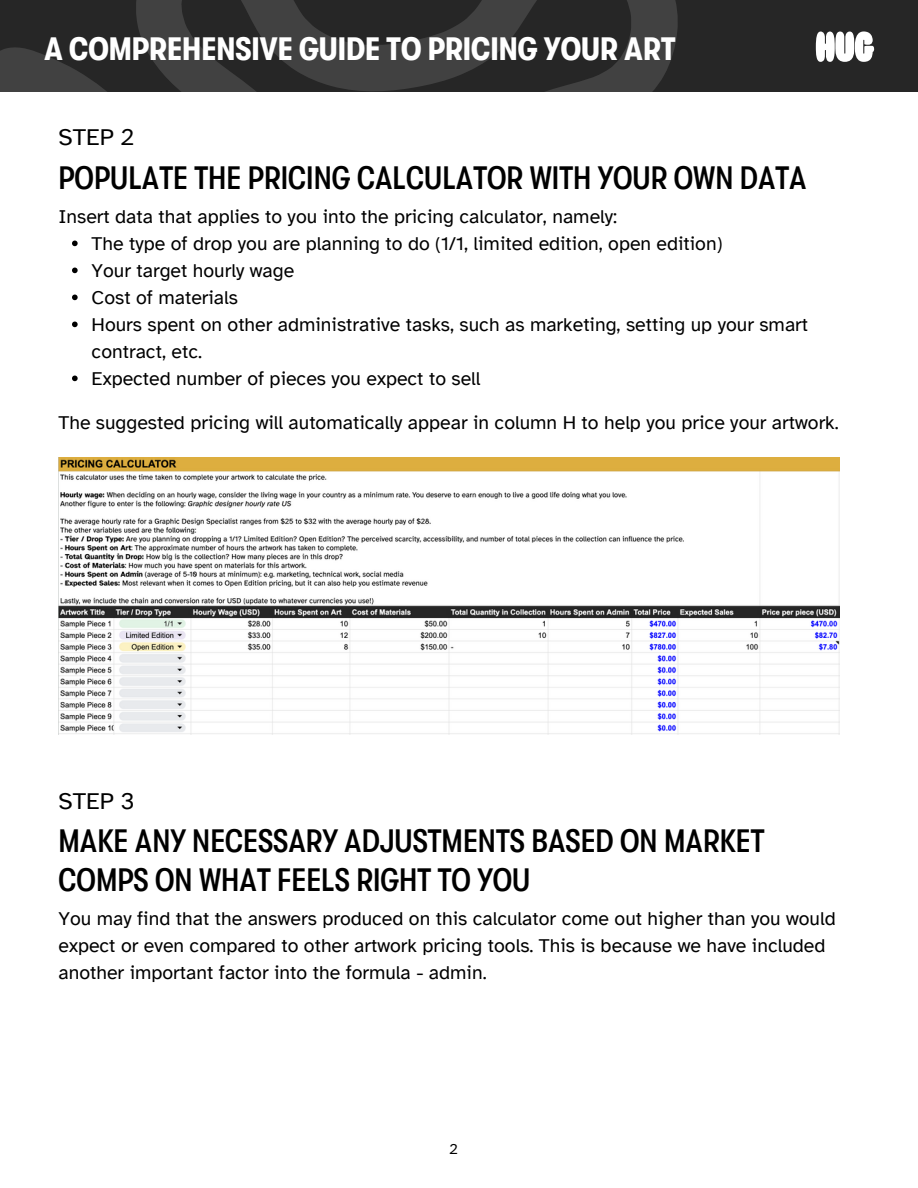
<style>
.page{position:relative;width:918px;height:1188px;background:#fff}
.page>*{position:absolute;margin:0;border:0;box-sizing:border-box;transform-origin:0 0}
.t1{font:500 condensed 32.25px/38.2px "GT Walsheim";color:#000}
.t2{font:700 condensed 32.25px "GT Walsheim";color:#fff}
.t3{font:24px "Atkinson Hyperlegible";color:#000}
.t4{font:19.5px/27px "Atkinson Hyperlegible";color:#000}
.t5{font:15px "Atkinson Hyperlegible";color:#000}
</style>
<div class="page">
<div style="left:0;top:0;width:918px;height:91px;background:#262626"></div>
<svg style="left:0;top:0;width:721px;height:322px"></svg>
<svg style="left:816px;top:31px;width:58px;height:31px;background:#d0d0d0"></svg>
<img style="left:59px;top:457px;width:780px;height:277px">
<svg style="left:72px;top:241px;width:6px;height:5px"></svg>
<svg style="left:72px;top:268px;width:6px;height:5px"></svg>
<svg style="left:72px;top:295px;width:6px;height:5px"></svg>
<svg style="left:72px;top:322px;width:6px;height:5px"></svg>
<svg style="left:72px;top:376px;width:6px;height:5px"></svg>
<p class="t2" style="left:44px;top:31px;width:633px">A COMPREHENSIVE GUIDE TO PRICING YOUR ART</p>
<p class="t3" style="left:59px;top:122px;width:77px">STEP 2</p>
<p class="t1" style="left:59px;top:159px;width:750px">POPULATE THE PRICING CALCULATOR WITH YOUR OWN DATA</p>
<p class="t4" style="left:59px;top:203px;width:560px">Insert data that applies to you into the pricing calculator, namely:</p>
<p class="t4" style="left:92px;top:230px;width:632px">The type of drop you are planning to do (1/1, limited edition, open edition)</p>
<p class="t4" style="left:92px;top:257px;width:204px">Your target hourly wage</p>
<p class="t4" style="left:92px;top:284px;width:148px">Cost of materials</p>
<p class="t4" style="left:92px;top:311px;width:718px">Hours spent on other administrative tasks, such as marketing, setting up your smart contract, etc.</p>
<p class="t4" style="left:92px;top:365px;width:390px">Expected number of pieces you expect to sell</p>
<p class="t4" style="left:59px;top:409px;width:782px">The suggested pricing will automatically appear in column H to help you price your artwork.</p>
<p class="t3" style="left:59px;top:786px;width:78px">STEP 3</p>
<p class="t1" style="left:59px;top:823px;width:708px">MAKE ANY NECESSARY ADJUSTMENTS BASED ON MARKET<br>COMPS ON WHAT FEELS RIGHT TO YOU</p>
<p class="t4" style="left:59px;top:905px;width:779px">You may find that the answers produced on this calculator come out higher than you would expect or even compared to other artwork pricing tools. This is because we have included another important factor into the formula - admin.</p>
<p class="t5" style="left:449px;top:1139px;width:10px">2</p>
</div>
